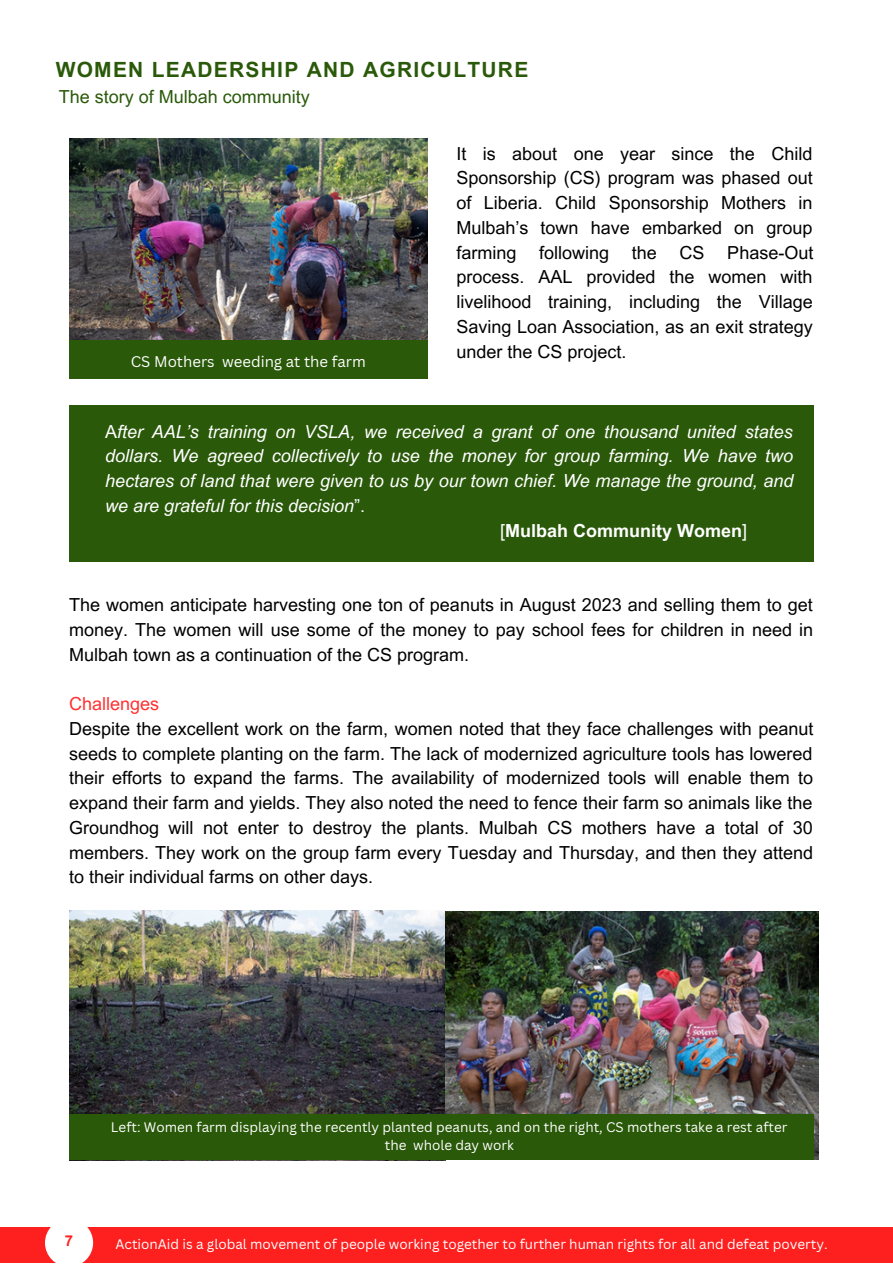
<style>
.page{position:relative;width:893px;height:1264px;background:#fff}
.page>*{position:absolute;margin:0;border:0;box-sizing:border-box;transform-origin:0 0}
.t1{font:700 21px "Arial MT Pro";letter-spacing:.06em;color:#2a5909}
.t2{font:18px/24.8px "Arial MT Pro";color:#000;text-align:justify}
.t3{font:italic 18px/24.8px "Arial MT Pro";color:#fff;text-align:justify}
.t4{font:18px "Arial MT Pro";color:#2a5909}
.t5{font:700 18px "Arial MT Pro";color:#fff}
.t6{font:18px "Arial MT Pro";color:#ff3131}
.t7{font:15px "Canva Sans";color:#fff}
.t8{font:700 15px "Arial MT Pro";color:#fe1f1f}
.t9{font:13.5px/18px "Canva Sans";color:#fff;text-align:center}
.s1{font-style:normal}
.s2{font-weight:400}
</style>
<div class="page">
<img style="left:69px;top:138px;width:359px;height:239px">
<div style="left:69px;top:405px;width:744px;height:157px;background:#2a5909"></div>
<img style="left:69px;top:910px;width:749px;height:250px">
<div style="left:69px;top:1113px;width:744px;height:46px;background:#2a5909"></div>
<div style="left:0;top:1227px;width:892px;height:35px;background:#fe1f1f"></div>
<svg style="left:45px;top:1227px;width:48px;height:35px;background:#fee8e8"></svg>
<div style="left:69px;top:340px;width:358px;height:39px;background:#2a5909"></div>
<p class="t1" style="left:56px;top:62px;width:474px">WOMEN LEADERSHIP AND AGRICULTURE</p>
<p class="t4" style="left:59px;top:90px;width:252px">The story of Mulbah community</p>
<p class="t2" style="left:456px;top:143px;width:358px">It is about one year since the Child Sponsorship (CS) program was phased out of Liberia. Child Sponsorship Mothers in Mulbah’s town have embarked on group farming</p>
<p class="t2" style="left:456px;top:242px;width:358px;text-indent:271px">Phase-Out process. AAL provided the women with livelihood training, including the Village Saving Loan Association, as an exit strategy under the CS project.</p>
<p class="t2" style="left:539px;top:242px;width:71px">following</p>
<p class="t2" style="left:631px;top:242px;width:26px">the</p>
<p class="t2" style="left:679px;top:242px;width:26px">CS</p>
<p class="t7" style="left:131px;top:351px;width:236px">CS Mothers weeding at the farm</p>
<p class="t3" style="left:105px;top:421px;width:689px"><span class="s1">A</span>fter AAL’s training on VSLA, we received a grant of one thousand united states dollars. We agreed collectively to use the money for group farming. We have two hectares of land that were given to us by our town chief. We manage the ground, and we are grateful for this decision<span class="s1">”.</span></p>
<p class="t5" style="left:500px;top:523px;width:248px"><span class="s2">[</span>Mulbah Community Women<span class="s2">]</span></p>
<p class="t2" style="left:69px;top:594px;width:745px">The women anticipate harvesting one ton of peanuts in August 2023 and selling them to get money. The women will use some of the money to pay school fees for children in need in Mulbah town as a continuation of the CS program.</p>
<p class="t6" style="left:69px;top:697px;width:91px">Challenges</p>
<p class="t2" style="left:69px;top:718px;width:745px">Despite the excellent work on the farm, women noted that they face challenges with peanut seeds to complete planting on the farm. The lack of modernized agriculture tools has lowered their efforts to expand the farms. The availability of modernized tools will enable them to expand their farm and yields. They also noted the need to fence their farm so animals like the Groundhog will not enter to destroy the plants. Mulbah CS mothers have a total of 30 members. They work on the group farm every Tuesday and Thursday, and then they attend to their individual farms on other days.</p>
<p class="t8" style="left:65px;top:1234px;width:10px">7</p>
<p class="t9" style="left:111px;top:1118px;width:677px">Left: Women farm displaying the recently planted peanuts, and on the right, CS mothers take a rest after the whole day work</p>
<p class="t9" style="left:115px;top:1234px;width:713px">ActionAid is a global movement of people working together to further human rights for all and defeat poverty.</p>
</div>
